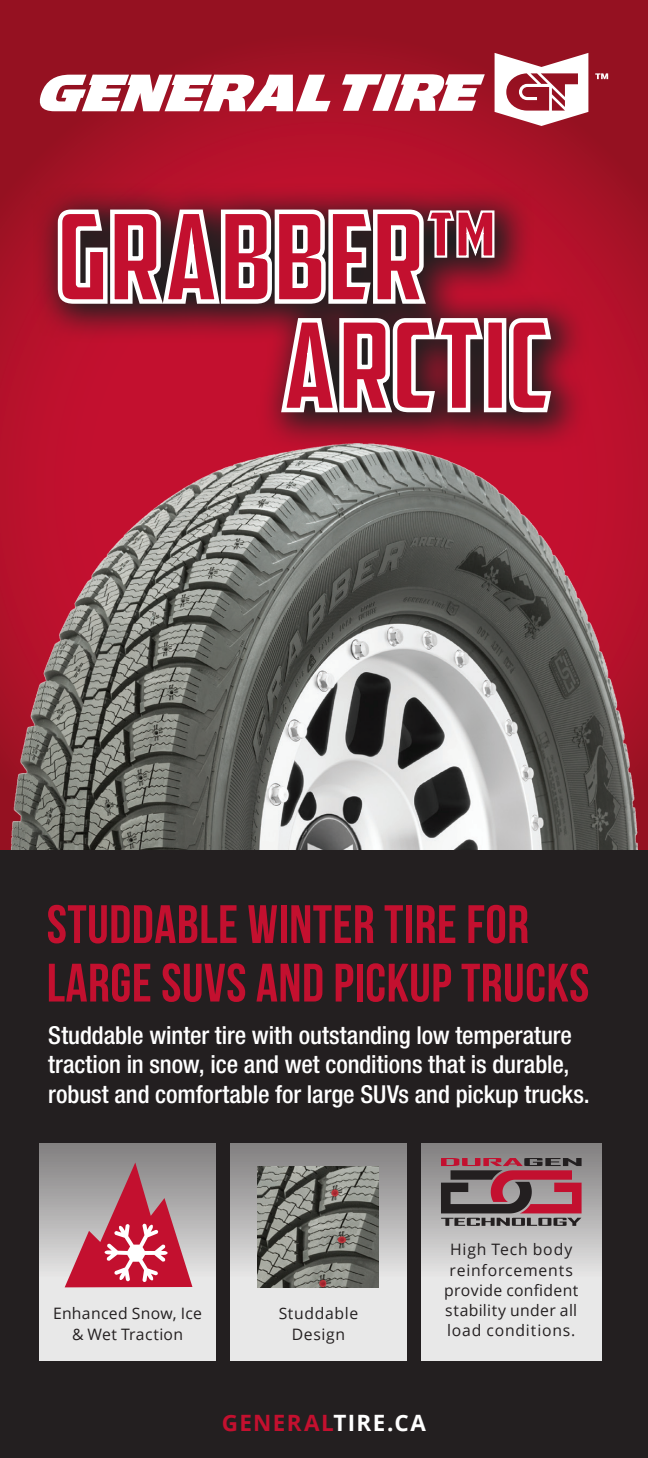
<style>
.page{position:relative;width:648px;height:1458px;background:#fff}
.page>*{position:absolute;margin:0;border:0;box-sizing:border-box;transform-origin:0 0}
.t1{font:123.75px "American Captain";letter-spacing:.005em;color:#c3102f}
.Title_text_black{font:54px/58.5px "Bebas Neue";letter-spacing:.01em;color:#c3102f}
.t2{font:500 condensed 24.75px/29.7px "Helvetica Neue LT Std";letter-spacing:-.005em;color:#fff}
.t3{font:700 22.5px "Open Sans";letter-spacing:.06em;color:#c3102f}
.t4{font:15.75px/20.2px "Open Sans";letter-spacing:.035em;color:#231f20;text-align:center}
.s1{color:#fff}
</style>
<div class="page">
<svg style="left:0;top:0;width:648px;height:424px;background:#a21125"></svg>
<img style="left:0;top:424px;width:648px;height:426px">
<div style="left:0;top:850px;width:648px;height:608px;background:#231f20"></div>
<svg style="left:37px;top:75px;width:294px;height:36px"></svg>
<svg style="left:342px;top:74px;width:143px;height:37px"></svg>
<svg style="left:495px;top:53px;width:93px;height:73px"></svg>
<svg style="left:595px;top:73px;width:13px;height:6px"></svg>
<svg style="left:32px;top:184px;width:557px;height:268px;background:#a8132c"></svg>
<svg style="left:278px;top:315px;width:208px;height:100px"></svg>
<div style="left:484px;top:318px;width:22px;height:94px;border:4px solid #fff"></div>
<svg style="left:507px;top:316px;width:47px;height:99px"></svg>
<svg style="left:56px;top:207px;width:440px;height:99px"></svg>
<svg style="left:421px;top:1143px;width:180px;height:218px;background:#d2d1d1"></svg>
<svg style="left:441px;top:1158px;width:141px;height:68px"></svg>
<svg style="left:40px;top:1143px;width:176px;height:218px;background:#cdcccd"></svg>
<svg style="left:65px;top:1162px;width:127px;height:125px;background:#bb6c7a"></svg>
<svg style="left:230px;top:1143px;width:177px;height:218px;background:#cbcbcb"></svg>
<img style="left:257px;top:1166px;width:122px;height:122px">
<p class="t1" style="left:56px;top:183px;width:442px">GRABBER™</p>
<p class="t1" style="left:283px;top:291px;width:270px">ARCTIC</p>
<p class="Title_text_black" style="left:47px;top:894px;width:544px">STUDDABLE WINTER TIRE FOR<br>LARGE SUVS AND PICKUP TRUCKS</p>
<p class="t2" style="left:48px;top:1020px;width:543px">Studdable winter tire with outstanding low temperature traction in snow, ice and wet conditions that is durable, robust and comfortable for large SUVs and pickup trucks.</p>
<p class="t4" style="left:53px;top:1303px;width:151px">Enhanced Snow, Ice &amp; Wet Traction</p>
<p class="t4" style="left:279px;top:1303px;width:81px">Studdable</p>
<p class="t4" style="left:292px;top:1323px;width:55px">Design</p>
<p class="t4" style="left:444px;top:1239px;width:136px">High Tech body reinforcements provide confident stability under all load conditions.</p>
<p class="t3" style="left:222px;top:1407px;width:206px">GENERAL<span class="s1">TIRE.CA</span></p>
</div>
